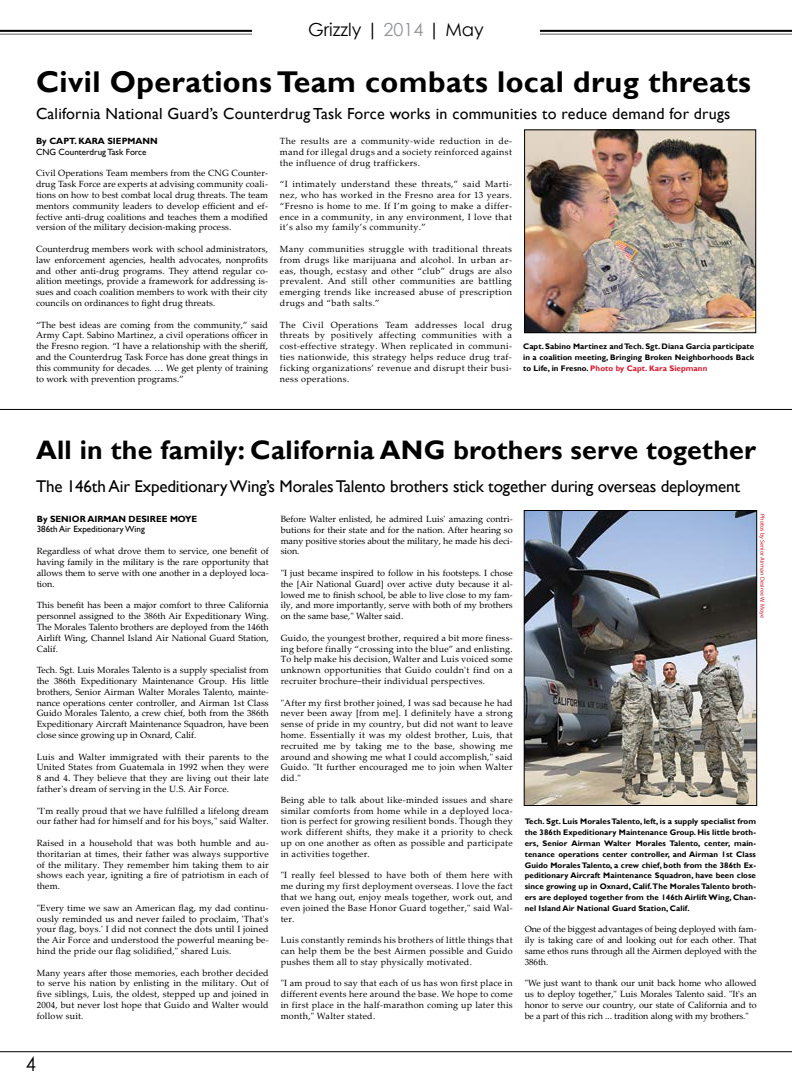
<style>
.page{position:relative;width:792px;height:1080px;background:#fff}
.page>*{position:absolute;margin:0;border:0;box-sizing:border-box;transform-origin:0 0}
.t1{font:700 30px "Gill Sans";letter-spacing:.015em;color:#000}
.t2{font:700 26.7px "Gill Sans";letter-spacing:.01em;color:#000}
.t3{font:20px "Century Gothic";color:#000;scale:.91 1}
.t4{font:18px "Century Gothic";color:#000}
.t5{font:17px "Gill Sans";letter-spacing:-.01em;color:#000}
.t6{font:16px "Gill Sans";letter-spacing:.015em;color:#000}
.t7{font:9px/10.8px "Palatino Linotype";letter-spacing:.02em;color:#000;text-align:justify}
.t8{font:9px "Gill Sans";color:#000}
.t9{font:700 9px "Gill Sans";color:#000}
.t10{font:700 8px/10.8px "Gill Sans";letter-spacing:.01em;color:#000;text-align:justify}
.t11{font:6px "Myriad Pro";color:#d9182a}
.s1{color:#939598}
.s2{color:#d9182a}
</style>
<div class="page">
<hr style="left:0;top:1051px;width:792px;height:1px;background:#000">
<hr style="left:0;top:30px;width:252px;height:2px;background:#000">
<hr style="left:0;top:33px;width:252px;height:2px;background:#939598">
<hr style="left:540px;top:30px;width:252px;height:2px;background:#000">
<hr style="left:540px;top:33px;width:252px;height:2px;background:#939598">
<hr style="left:0;top:409px;width:792px;height:1px;background:#000">
<img style="left:526px;top:132px;width:228px;height:199px">
<div style="left:524px;top:130px;width:232px;height:203px;border:1px solid #000"></div>
<img style="left:526px;top:512px;width:229px;height:292px">
<div style="left:524px;top:510px;width:233px;height:296px;border:1px solid #000"></div>
<h3 class="t4" style="left:308px;top:17px;width:177px">Grizzly | <span class="s1">2014</span> | May</h3>
<h1 class="t1" style="left:36px;top:64px;width:717px">Civil Operations Team combats local drug threats</h1>
<h3 class="t6" style="left:36px;top:105px;width:696px">California National Guard’s Counterdrug Task Force works in communities to reduce demand for drugs</h3>
<p class="t9" style="left:36px;top:136px;width:123px">By CAPT. KARA SIEPMANN</p>
<p class="t8" style="left:36px;top:147px;width:112px">CNG Counterdrug Task Force</p>
<p class="t7" style="left:36px;top:168px;width:234px">Civil Operations Team members from the CNG Counter&shy;drug Task Force are experts at advising community coali&shy;tions on how to best combat local drug threats. The team mentors community leaders to develop efficient and ef&shy;fective anti-drug coalitions and teaches them a modified version of the military decision-making process.</p>
<p class="t7" style="left:36px;top:243px;width:234px">Counterdrug members work with school administrators, law enforcement agencies, health advocates, nonprofits and other anti-drug programs. They attend regular co&shy;alition meetings, provide a framework for addressing is&shy;sues and coach coalition members to work with their city councils on ordinances to fight drug threats.</p>
<p class="t7" style="left:36px;top:319px;width:234px">“The best ideas are coming from the community,” said Army Capt. Sabino Martinez, a civil operations officer in the Fresno region. “I have a relationship with the sheriff, and the Counterdrug Task Force has done great things in this community for decades. … We get plenty of training to work with prevention programs.”</p>
<p class="t7" style="left:280px;top:135px;width:234px">The results are a community-wide reduction in de&shy;mand for illegal drugs and a society reinforced against the influence of drug traffickers.</p>
<p class="t7" style="left:280px;top:178px;width:234px">“I intimately understand these threats,” said Marti&shy;nez, who has worked in the Fresno area for 13 years. “Fresno is home to me. If I’m going to make a differ&shy;ence in a community, in any environment, I love that it’s also my family’s community.”</p>
<p class="t7" style="left:280px;top:243px;width:234px">Many communities struggle with traditional threats from drugs like marijuana and alcohol. In urban ar&shy;eas, though, ecstasy and other “club” drugs are also prevalent. And still other communities are battling emerging trends like increased abuse of prescription drugs and “bath salts.”</p>
<p class="t7" style="left:280px;top:319px;width:234px">The Civil Operations Team addresses local drug threats by positively affecting communities with a cost-effective strategy. When replicated in communi&shy;ties nationwide, this strategy helps reduce drug traf&shy;ficking organizations’ revenue and disrupt their busi&shy;ness operations.</p>
<p class="t10" style="left:523px;top:341px;width:233px">Capt. Sabino Martinez and Tech. Sgt. Diana Garcia participate in a coalition meeting, Bringing Broken Neighborhoods Back to Life, in Fresno. <span class="s2">Photo by Capt. Kara Siepmann</span></p>
<h2 class="t2" style="left:36px;top:434px;width:722px">All in the family: California ANG brothers serve together</h2>
<h3 class="t5" style="left:36px;top:476px;width:706px">The 146th Air Expeditionary Wing’s Morales Talento brothers stick together during overseas deployment</h3>
<p class="t9" style="left:37px;top:514px;width:162px">By SENIOR AIRMAN DESIREE MOYE</p>
<p class="t8" style="left:37px;top:524px;width:110px">386th Air Expeditionary Wing</p>
<p class="t7" style="left:37px;top:546px;width:234px">Regardless of what drove them to service, one benefit of having family in the military is the rare opportunity that allows them to serve with one another in a deployed loca&shy;tion.</p>
<p class="t7" style="left:37px;top:600px;width:234px">This benefit has been a major comfort to three California personnel assigned to the 386th Air Expeditionary Wing.<br>The Morales Talento brothers are deployed from the 146th Airlift Wing, Channel Island Air National Guard Station, Calif.</p>
<p class="t7" style="left:37px;top:664px;width:234px">Tech. Sgt. Luis Morales Talento is a supply specialist from the 386th Expeditionary Maintenance Group. His little brothers, Senior Airman Walter Morales Talento, mainte&shy;nance operations center controller, and Airman 1st Class Guido Morales Talento, a crew chief, both from the 386th Expeditionary Aircraft Maintenance Squadron, have been close since growing up in Oxnard, Calif.</p>
<p class="t7" style="left:37px;top:751px;width:234px">Luis and Walter immigrated with their parents to the United States from Guatemala in 1992 when they were 8 and 4. They believe that they are living out their late father's dream of serving in the U.S. Air Force.</p>
<p class="t7" style="left:37px;top:805px;width:234px">"I'm really proud that we have fulfilled a lifelong dream our father had for himself and for his boys," said Walter.</p>
<p class="t7" style="left:37px;top:837px;width:234px">Raised in a household that was both humble and au&shy;thoritarian at times, their father was always supportive of the military. They remember him taking them to air shows each year, igniting a fire of patriotism in each of them.</p>
<p class="t7" style="left:37px;top:902px;width:234px">"Every time we saw an American flag, my dad continu&shy;ously reminded us and never failed to proclaim, 'That's your flag, boys.' I did not connect the dots until I joined the Air Force and understood the powerful meaning be&shy;hind the pride our flag solidified," shared Luis.</p>
<p class="t7" style="left:37px;top:967px;width:234px">Many years after those memories, each brother decided to serve his nation by enlisting in the military. Out of five siblings, Luis, the oldest, stepped up and joined in 2004, but never lost hope that Guido and Walter would follow suit.</p>
<p class="t7" style="left:281px;top:513px;width:234px">Before Walter enlisted, he admired Luis' amazing contri&shy;butions for their state and for the nation. After hearing so many positive stories about the military, he made his deci&shy;sion.</p>
<p class="t7" style="left:281px;top:567px;width:234px">"I just became inspired to follow in his footsteps. I chose the [Air National Guard] over active duty because it al&shy;lowed me to finish school, be able to live close to my fam&shy;ily, and more importantly, serve with both of my brothers on the same base," Walter said.</p>
<p class="t7" style="left:281px;top:632px;width:234px">Guido, the youngest brother, required a bit more finess&shy;ing before finally “crossing into the blue” and enlisting.<br>To help make his decision, Walter and Luis voiced some unknown opportunities that Guido couldn't find on a recruiter brochure–their individual perspectives.</p>
<p class="t7" style="left:281px;top:697px;width:234px">"After my first brother joined, I was sad because he had never been away [from me]. I definitely have a strong sense of pride in my country, but did not want to leave home. Essentially it was my oldest brother, Luis, that recruited me by taking me to the base, showing me around and showing me what I could accomplish," said Guido. "It further encouraged me to join when Walter did."</p>
<p class="t7" style="left:281px;top:794px;width:234px">Being able to talk about like-minded issues and share similar comforts from home while in a deployed loca&shy;tion is perfect for growing resilient bonds. Though they work different shifts, they make it a priority to check up on one another as often as possible and participate in activities together.</p>
<p class="t7" style="left:281px;top:870px;width:234px">"I really feel blessed to have both of them here with me during my first deployment overseas. I love the fact that we hang out, enjoy meals together, work out, and even joined the Base Honor Guard together," said Wal&shy;ter.</p>
<p class="t7" style="left:281px;top:934px;width:234px">Luis constantly reminds his brothers of little things that can help them be the best Airmen possible and Guido pushes them all to stay physically motivated.</p>
<p class="t7" style="left:281px;top:978px;width:234px">"I am proud to say that each of us has won first place in different events here around the base. We hope to come in first place in the half-marathon coming up later this month," Walter stated.</p>
<p class="t11" style="left:766px;top:514px;width:105px;rotate:90deg">Photos by Senior Airman Desiree W. Moye</p>
<p class="t10" style="left:525px;top:817px;width:233px">Tech. Sgt. Luis Morales Talento, left, is a supply specialist from the 386th Expeditionary Maintenance Group. His little broth&shy;ers, Senior Airman Walter Morales Talento, center, main&shy;tenance operations center controller, and Airman 1st Class Guido Morales Talento, a crew chief, both from the 386th Ex&shy;peditionary Aircraft Maintenance Squadron, have been close since growing up in Oxnard, Calif. The Morales Talento broth&shy;ers are deployed together from the 146th Airlift Wing, Chan&shy;nel Island Air National Guard Station, Calif.</p>
<p class="t7" style="left:525px;top:924px;width:234px">One of the biggest advantages of being deployed with fam&shy;ily is taking care of and looking out for each other. That same ethos runs through all the Airmen deployed with the 386th.</p>
<p class="t7" style="left:525px;top:978px;width:234px">"We just want to thank our unit back home who allowed us to deploy together," Luis Morales Talento said. "It's an honor to serve our country, our state of California and to be a part of this rich ... tradition along with my brothers."</p>
<h3 class="t3" style="left:26px;top:1050px;width:13px">4</h3>
</div>
